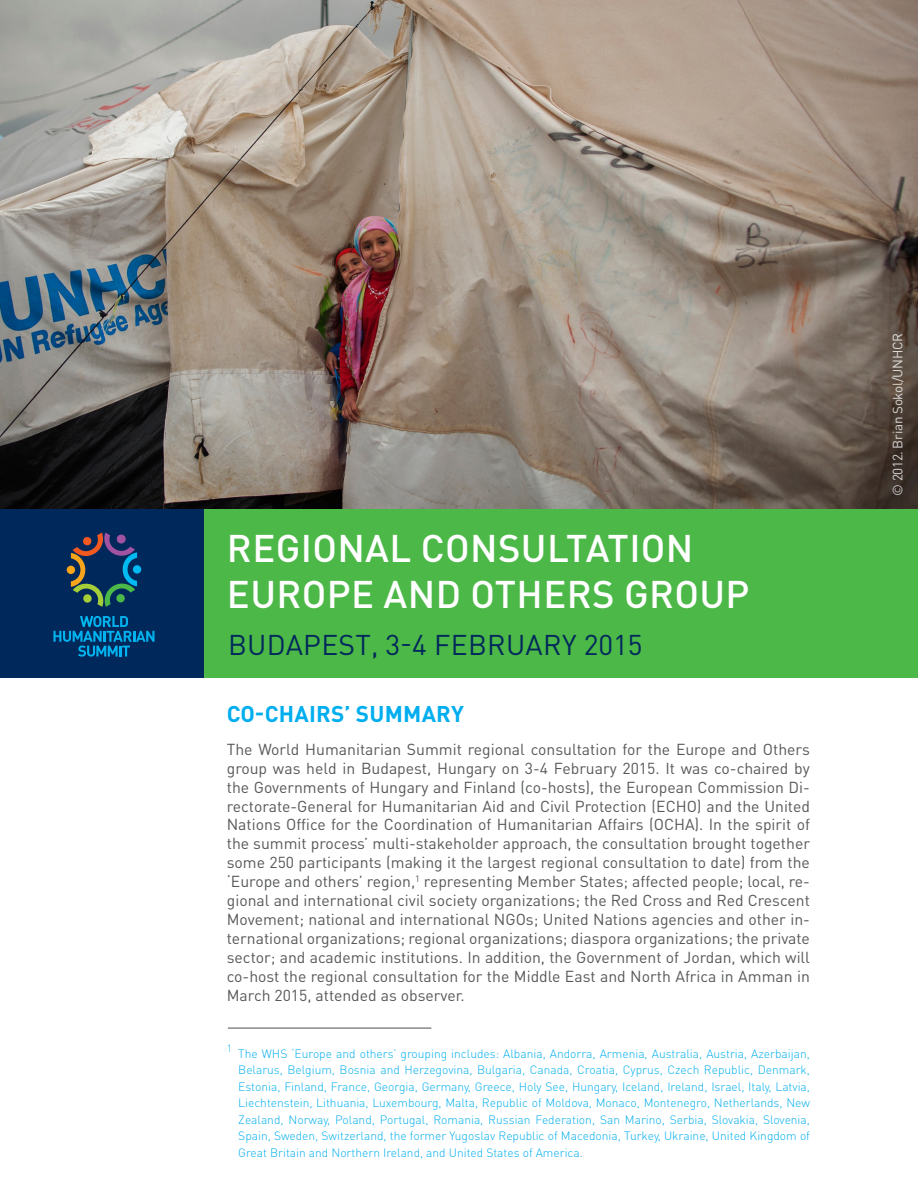
<style>
.page{position:relative;width:918px;height:1188px;background:#fff}
.page>*{position:absolute;margin:0;border:0;box-sizing:border-box;transform-origin:0 0}
.titles{font:500 38.1px/45.8px "DIN Pro";letter-spacing:.01em;color:#fff}
.text{font:28.2px "DIN Pro";letter-spacing:.01em;color:#00285b}
.titles-2{font:700 22.5px "DIN Pro";letter-spacing:.01em;color:#00aeef}
.text-2{font:15.75px/18.9px "DIN Pro";color:#57585a;text-align:justify}
.t1{font:13.5px "DIN Pro";letter-spacing:-.02em;color:#fff}
.photo_captions{font:300 12px/16.5px "DIN Pro";color:#00aeef;text-align:justify}
.photo_captions-2{font:300 10.5px "DIN Pro";color:#00aeef}
</style>
<div class="page">
<img style="left:0;top:0;width:918px;height:510px">
<div style="left:204px;top:510px;width:714px;height:168px;background:#4cb848"></div>
<div style="left:0;top:510px;width:204px;height:168px;background:#00285b"></div>
<svg style="left:53px;top:616px;width:102px;height:41px"></svg>
<div style="left:133px;top:565px;width:8px;height:9px;background:#00baf1;border-radius:50%"></div>
<div style="left:67px;top:566px;width:8px;height:8px;background:#f9a51b;border-radius:50%"></div>
<svg style="left:71px;top:533px;width:66px;height:74px"></svg>
<hr style="left:228px;top:1028px;width:203px;height:1px;background:#4b4c4d">
<p class="titles" style="left:227px;top:524px;width:524px">REGIONAL CONSULTATION<br>EUROPE AND OTHERS GROUP</p>
<p class="text" style="left:228px;top:625px;width:416px">BUDAPEST, 3-4 FEBRUARY 2015</p>
<p class="titles-2" style="left:227px;top:699px;width:239px">CO-CHAIRS’ SUMMARY</p>
<p class="text-2" style="left:227px;top:739px;width:585px">The World Humanitarian Summit regional consultation for the Europe and Others group was held in Budapest, Hungary on 3-4 February 2015. It was co-chaired by the Governments of Hungary and Finland (co-hosts), the European Commission Di&shy;rectorate-General for Humanitarian Aid and Civil Protection (ECHO) and the United Nations Office for the Coordination of Humanitarian Affairs (OCHA). In the spirit of the summit process’ multi-stakeholder approach, the consultation brought together some 250 participants (making it the largest regional consultation to date) from the ‘Europe and others’ region,<sup>1</sup> representing Member States; affected people; local, re&shy;gional and international civil society organizations; the Red Cross and Red Crescent Movement; national and international NGOs; United Nations agencies and other in&shy;ternational organizations; regional organizations; diaspora organizations; the private sector; and academic institutions. In addition, the Government of Jordan, which will co-host the regional consultation for the Middle East and North Africa in Amman in March 2015, attended as observer.</p>
<p class="photo_captions-2" style="left:227px;top:1041px;width:7px">1</p>
<p class="photo_captions" style="left:238px;top:1045px;width:573px">The WHS ‘Europe and others’ grouping includes: Albania, Andorra, Armenia, Australia, Austria, Azerbaijan, Belarus, Belgium, Bosnia and Herzegovina, Bulgaria, Canada, Croatia, Cyprus, Czech Republic, Denmark, Estonia, Finland, France, Georgia, Germany, Greece, Holy See, Hungary, Iceland, Ireland, Israel, Italy, Latvia, Liechtenstein, Lithuania, Luxembourg, Malta, Republic of Moldova, Monaco, Montenegro, Netherlands, New Zealand, Norway, Poland, Portugal, Romania, Russian Federation, San Marino, Serbia, Slovakia, Slovenia, Spain, Sweden, Switzerland, the former Yugoslav Republic of Macedonia, Turkey, Ukraine, United Kingdom of Great Britain and Northern Ireland, and United States of America.</p>
<p class="t1" style="left:888px;top:496px;width:165px;rotate:-90deg">© 2012. Brian Sokol/UNHCR</p>
</div>
